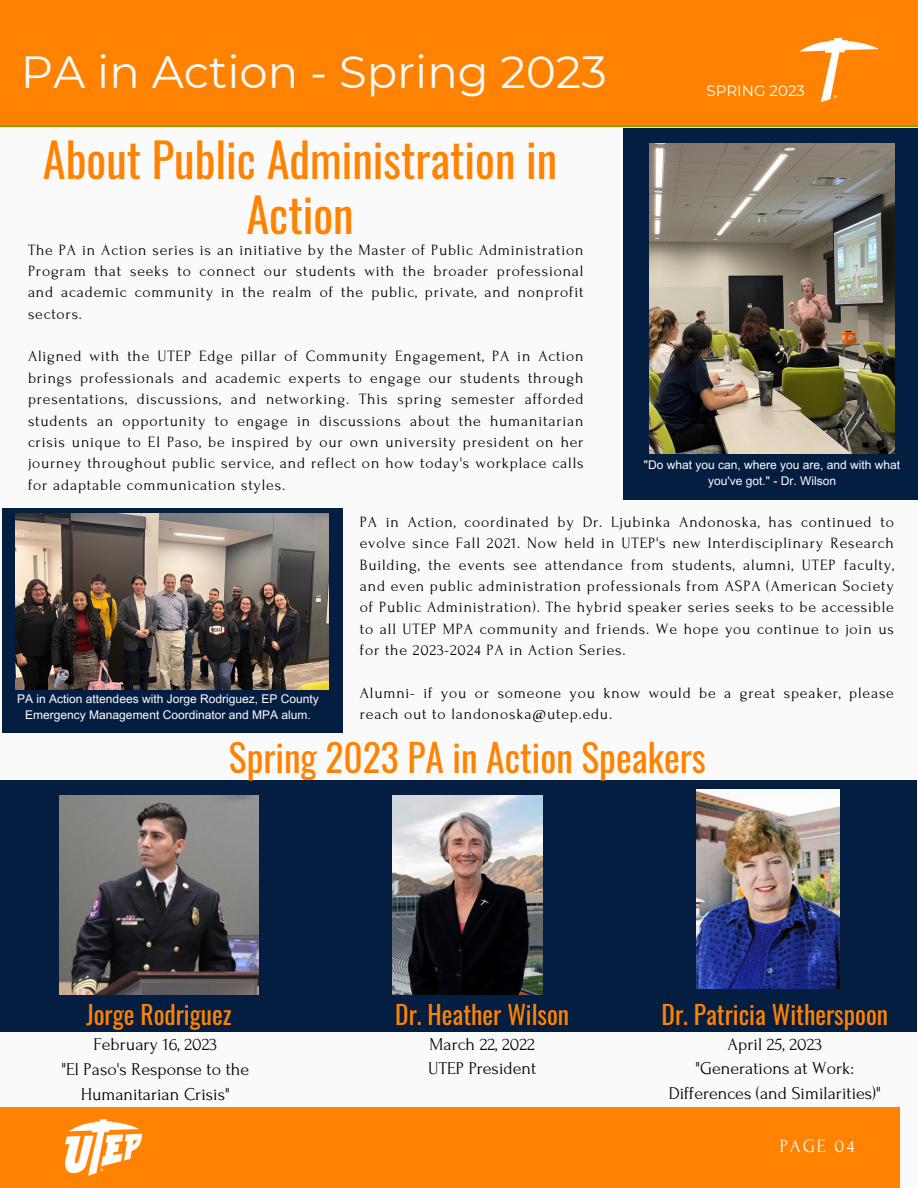
<style>
.page{position:relative;width:918px;height:1188px;background:#fafafa}
.page>*{position:absolute;margin:0;border:0;box-sizing:border-box;transform-origin:0 0}
.t1{font:46.65px/55.2px "Oswald";color:#ff8200;text-align:center}
.t2{font:45px "Montserrat";color:#fafafa}
.t3{font:37.65px "Oswald";color:#ff8200}
.t4{font:25.5px "Oswald";color:#ff8200}
.t5{font:18.6px "Forum";letter-spacing:.1em;color:#fafafa}
.t6{font:18px/24.8px "Forum";color:#000;text-align:center}
.t7{font:15.75px/21.3px "Forum";letter-spacing:.05em;color:#000;text-align:justify}
.t8{font:15px "Montserrat";color:#fff}
.t9{font:12px/16px "Arial MT Pro";color:#fff;text-align:center}
</style>
<div class="page">
<div style="left:623px;top:104px;width:295px;height:396px;background:#041e42"></div>
<div style="left:0;top:0;width:918px;height:127px;background:linear-gradient(to right,#ff8200,#ff8200)"></div>
<div style="left:0;top:1107px;width:899px;height:81px;background:#ff8200"></div>
<img style="left:64px;top:1119px;width:79px;height:57px">
<img style="left:649px;top:143px;width:246px;height:311px">
<div style="left:0;top:781px;width:916px;height:251px;background:#041e42"></div>
<div style="left:0;top:0;width:918px;height:124px;background:#ff8200"></div>
<img style="left:799px;top:37px;width:80px;height:66px">
<img style="left:59px;top:795px;width:199px;height:199px">
<img style="left:696px;top:789px;width:143px;height:199px">
<img style="left:393px;top:795px;width:149px;height:199px">
<div style="left:2px;top:508px;width:340px;height:225px;background:#041e42"></div>
<img style="left:15px;top:513px;width:313px;height:177px">
<h5 class="t2" style="left:21px;top:44px;width:587px">PA in Action - Spring 2023</h5>
<p class="t1" style="left:43px;top:131px;width:516px">About Public Administration in<br>Action</p>
<p class="t7" style="left:28px;top:239px;width:557px">The PA in Action series is an initiative by the Master of Public Administration Program that seeks to connect our students with the broader professional and academic community in the realm of the public, private, and nonprofit sectors.</p>
<h2 class="t7" style="left:28px;top:346px;width:557px">Aligned with the UTEP Edge pillar of Community Engagement, PA in Action brings professionals and academic experts to engage our students through presentations, discussions, and networking. This spring semester afforded students an opportunity to engage in discussions about the humanitarian crisis unique to El Paso, be inspired by our own university president on her journey throughout public service, and reflect on how today's workplace calls for adaptable communication styles.</h2>
<h5 class="t8" style="left:707px;top:82px;width:100px">SPRING 2023</h5>
<p class="t9" style="left:644px;top:459px;width:258px">"Do what you can, where you are, and with what you've got." - Dr. Wilson</p>
<h4 class="t9" style="left:17px;top:692px;width:303px">PA in Action attendees with Jorge Rodriguez, EP County<br>Emergency Management Coordinator and MPA alum.</h4>
<h4 class="t7" style="left:360px;top:511px;width:536px">PA in Action, coordinated by Dr. Ljubinka Andonoska, has continued to evolve since Fall 2021. Now held in UTEP's new Interdisciplinary Research Building, the events see attendance from students, alumni, UTEP faculty, and even public administration professionals from ASPA (American Society of Public Administration). The hybrid speaker series seeks to be accessible to all UTEP MPA community and friends. We hope you continue to join us for the 2023-2024 PA in Action Series.</h4>
<h4 class="t7" style="left:360px;top:682px;width:536px">Alumni- if you or someone you know would be a great speaker, please reach out to landonoska@utep.edu.</h4>
<p class="t3" style="left:229px;top:728px;width:479px">Spring 2023 PA in Action Speakers</p>
<h3 class="t4" style="left:86px;top:994px;width:147px">Jorge Rodriguez</h3>
<p class="t6" style="left:61px;top:1033px;width:189px">February 16, 2023<br>"El Paso's Response to the<br>Humanitarian Crisis"</p>
<p class="t4" style="left:395px;top:994px;width:175px">Dr. Heather Wilson</p>
<p class="t6" style="left:428px;top:1032px;width:110px;text-align:left">March 22, 2022<br>UTEP President</p>
<h3 class="t4" style="left:662px;top:994px;width:228px">Dr. Patricia Witherspoon</h3>
<h3 class="t6" style="left:669px;top:1032px;width:214px">April 25, 2023<br>"Generations at Work:<br>Differences (and Similarities)"</h3>
<p class="t5" style="left:780px;top:1136px;width:76px">PAGE 04</p>
<p class="t5" style="left:846px;top:1138px;width:10px">2</p>
</div>
